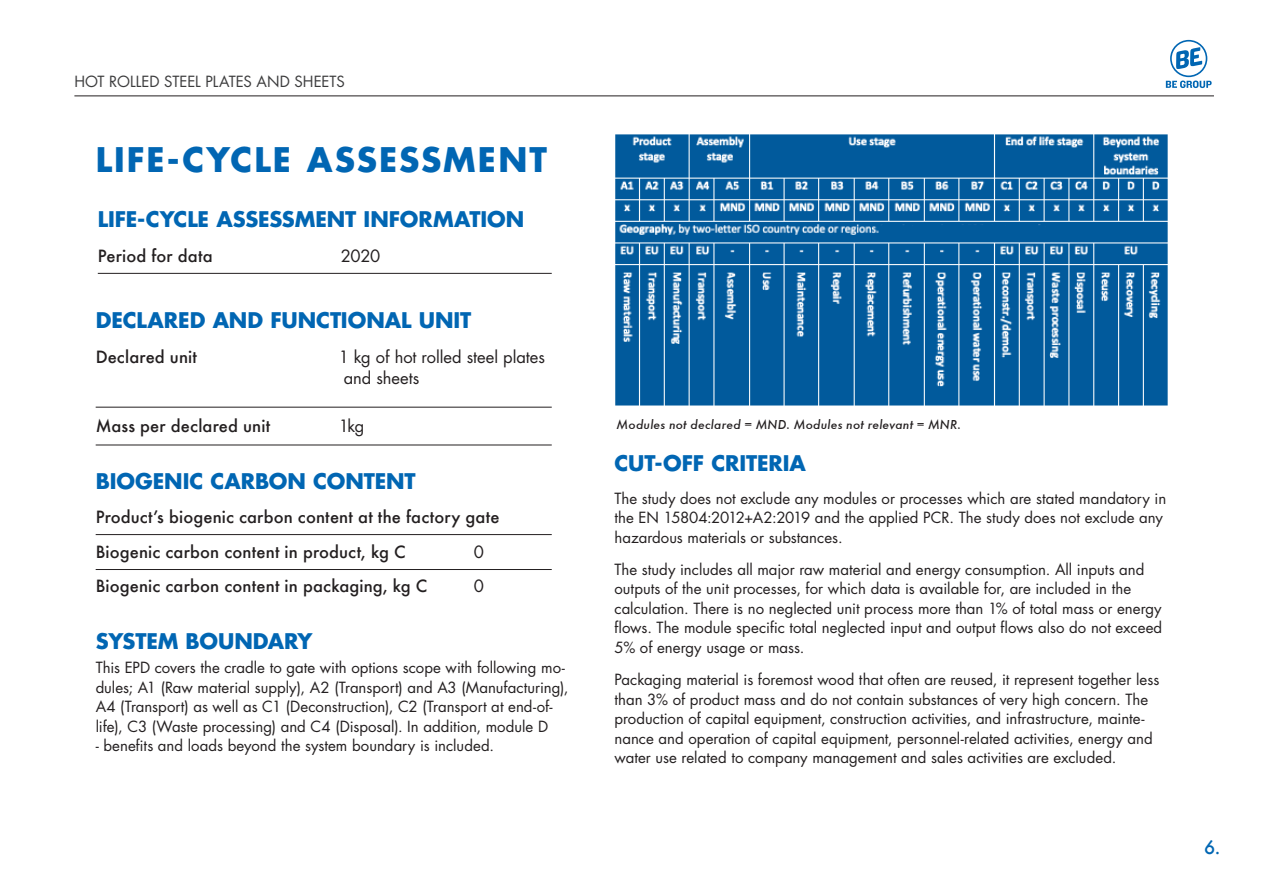
<style>
.page{position:relative;width:1263px;height:893px;background:#fff}
.page>*{position:absolute;margin:0;border:0;box-sizing:border-box;transform-origin:0 0}
.t1{font:700 33px "Futura";letter-spacing:.06em;color:#0166b3}
.t2{font:700 21px "Futura";letter-spacing:-.005em;color:#0166b3}
.t3{font:500 18px "Futura";color:#0166b3}
.t4{font:500 16.5px "Futura";letter-spacing:.01em;color:#231f20}
.t5{font:16.5px/21px "Futura";letter-spacing:-.005em;color:#231f20}
.t6{font:15px/19.5px "Futura";color:#231f20}
.t7{font:15px "Futura";color:#3c3c3d}
.t8{font:italic 500 12px "Futura";letter-spacing:.015em;color:#231f20}
</style>
<div class="page">
<svg style="left:1166px;top:40px;width:45px;height:48px"></svg>
<hr style="left:74px;top:96px;width:1140px;height:1px;background:#231f20">
<hr style="left:98px;top:273px;width:454px;height:1px;background:#231f20">
<hr style="left:96px;top:445px;width:456px;height:1px;background:#231f20">
<hr style="left:96px;top:407px;width:456px;height:1px;background:#231f20">
<hr style="left:96px;top:534px;width:456px;height:1px;background:#231f20">
<hr style="left:96px;top:569px;width:456px;height:1px;background:#231f20">
<img style="left:615px;top:134px;width:553px;height:272px">
<p class="t7" style="left:74px;top:72px;width:272px">HOT ROLLED STEEL PLATES AND SHEETS</p>
<p class="t1" style="left:96px;top:137px;width:453px">LIFE-CYCLE ASSESSMENT</p>
<p class="t2" style="left:98px;top:205px;width:428px">LIFE-CYCLE ASSESSMENT INFORMATION</p>
<p class="t4" style="left:98px;top:244px;width:116px">Period for data</p>
<p class="t5" style="left:341px;top:245px;width:41px">2020</p>
<p class="t2" style="left:96px;top:306px;width:377px">DECLARED AND FUNCTIONAL UNIT</p>
<p class="t4" style="left:96px;top:345px;width:103px">Declared unit</p>
<p class="t5" style="left:344px;top:346px;width:203px;text-indent:-5px">1 kg of hot rolled steel plates and sheets</p>
<p class="t4" style="left:96px;top:414px;width:176px">Mass per declared unit</p>
<p class="t5" style="left:339px;top:415px;width:27px">1kg</p>
<p class="t2" style="left:96px;top:466px;width:322px">BIOGENIC CARBON CONTENT</p>
<p class="t4" style="left:96px;top:506px;width:405px">Product’s biogenic carbon content at the factory gate</p>
<p class="t4" style="left:96px;top:540px;width:311px">Biogenic carbon content in product, kg C</p>
<p class="t5" style="left:474px;top:541px;width:12px">0</p>
<p class="t4" style="left:96px;top:575px;width:333px">Biogenic carbon content in packaging, kg C</p>
<p class="t5" style="left:474px;top:575px;width:12px">0</p>
<p class="t2" style="left:96px;top:627px;width:218px">SYSTEM BOUNDARY</p>
<p class="t6" style="left:96px;top:658px;width:474px">This EPD covers the cradle to gate with options scope with following mo&shy;dules; A1 (Raw material supply), A2 (Transport) and A3 (Manufacturing), A4 (Transport) as well as C1 (Deconstruction), C2 (Transport at end-of&shy;life), C3 (Waste processing) and C4 (Disposal). In addition, module D</p>
<p class="t6" style="left:96px;top:736px;width:400px">- benefits and loads beyond the system boundary is included.</p>
<p class="t8" style="left:617px;top:416px;width:346px">Modules not declared = MND. Modules not relevant = MNR.</p>
<p class="t2" style="left:614px;top:449px;width:193px">CUT-OFF CRITERIA</p>
<p class="t6" style="left:614px;top:488px;width:553px">The study does not exclude any modules or processes which are stated mandatory in the EN 15804:2012+A2:2019 and the applied PCR. The study does not exclude any hazardous materials or substances.</p>
<p class="t6" style="left:614px;top:559px;width:549px">The study includes all major raw material and energy consumption. All inputs and outputs of the unit processes, for which data is available for, are included in the calculation. There is no neglected unit process more than 1% of total mass or energy flows. The module specific total neglected input and output flows also do not exceed 5% of energy usage or mass.</p>
<p class="t6" style="left:614px;top:670px;width:546px">Packaging material is foremost wood that often are reused, it represent together less than 3% of product mass and do not contain substances of very high concern. The production of capital equipment, construction activities, and infrastructure, mainte&shy;nance and operation of capital equipment, personnel-related activities, energy and water use related to company management and sales activities are excluded.</p>
<p class="t3" style="left:1204px;top:835px;width:18px">6.</p>
</div>
